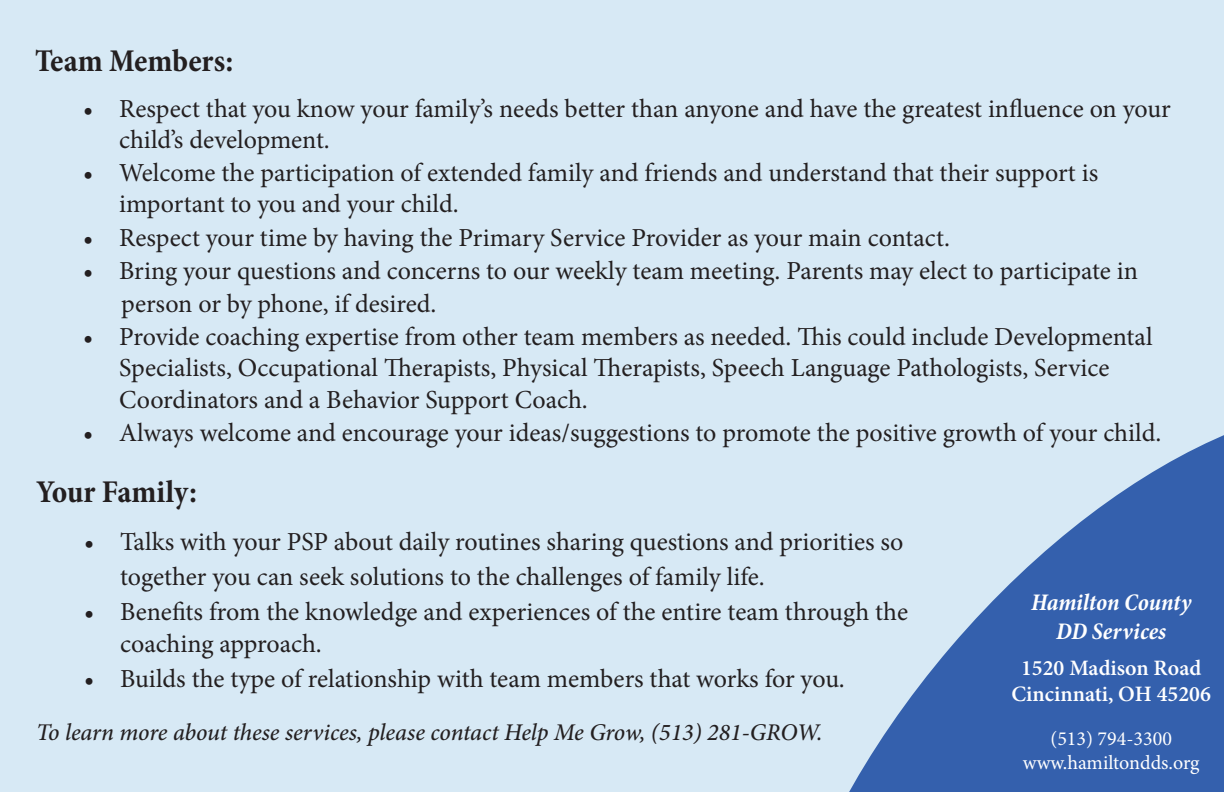
<style>
.page{position:relative;width:1224px;height:792px;background:#d7e9f5}
.page>*{position:absolute;margin:0;border:0;box-sizing:border-box;transform-origin:0 0}
.t1{font:700 condensed 32px "Minion Pro";letter-spacing:-.005em;color:#231f20}
.t2{font:26px/31.2px "Minion Pro";color:#231f20}
.t3{font:italic 500 24px "Minion Pro";letter-spacing:-.005em;color:#231f20}
.t4{font:italic 700 condensed 24px/28.8px "Minion Pro";letter-spacing:-.005em;color:#fff;text-align:center}
.t5{font:600 22px/26.4px "Minion Pro";color:#fff;text-align:center}
.t6{font:20px/24px "Minion Pro";color:#fff;text-align:center}
</style>
<div class="page">
<svg style="left:719px;top:348px;width:505px;height:444px;background:#9cb7db"></svg>
<p class="t1" style="left:35px;top:39px;width:200px">Team Members:</p>
<p class="t2" style="left:119px;top:93px;width:1053px;text-indent:-36px">• Respect that you know your family’s needs better than anyone and have the greatest influence on your child’s development.</p>
<p class="t2" style="left:119px;top:157px;width:981px;text-indent:-36px">• Welcome the participation of extended family and friends and understand that their support is important to you and your child.</p>
<p class="t2" style="left:83px;top:222px;width:868px">• Respect your time by having the Primary Service Provider as your main contact.</p>
<p class="t2" style="left:121px;top:254px;width:1018px;line-height:33.2px;text-indent:-38px">• Bring your questions and concerns to our weekly team meeting. Parents may elect to participate in person or by phone, if desired.</p>
<p class="t2" style="left:119px;top:321px;width:1035px;text-indent:-36px">• Provide coaching expertise from other team members as needed. This could include Developmental<br>Specialists, Occupational Therapists, Physical Therapists, Speech Language Pathologists, Service<br>Coordinators and a Behavior Support Coach.</p>
<p class="t2" style="left:83px;top:417px;width:1080px">• Always welcome and encourage your ideas/suggestions to promote the positive growth of your child.</p>
<p class="t1" style="left:36px;top:470px;width:163px">Your Family:</p>
<p class="t2" style="left:120px;top:524px;width:785px;line-height:35.2px;text-indent:-36px">• Talks with your PSP about daily routines sharing questions and priorities so together you can seek solutions to the challenges of family life.</p>
<p class="t2" style="left:120px;top:597px;width:790px;text-indent:-36px">• Benefits from the knowledge and experiences of the entire team through the coaching approach.</p>
<p class="t2" style="left:84px;top:663px;width:762px">• Builds the type of relationship with team members that works for you.</p>
<p class="t3" style="left:36px;top:716px;width:788px">To learn more about these services, please contact Help Me Grow, (513) 281-GROW.</p>
<p class="t4" style="left:1031px;top:588px;width:162px">Hamilton County<br>DD Services</p>
<p class="t5" style="left:1011px;top:655px;width:201px">1520 Madison Road<br>Cincinnati, OH 45206</p>
<p class="t6" style="left:1023px;top:727px;width:178px">(513) 794-3300 www.hamiltondds.org</p>
</div>
